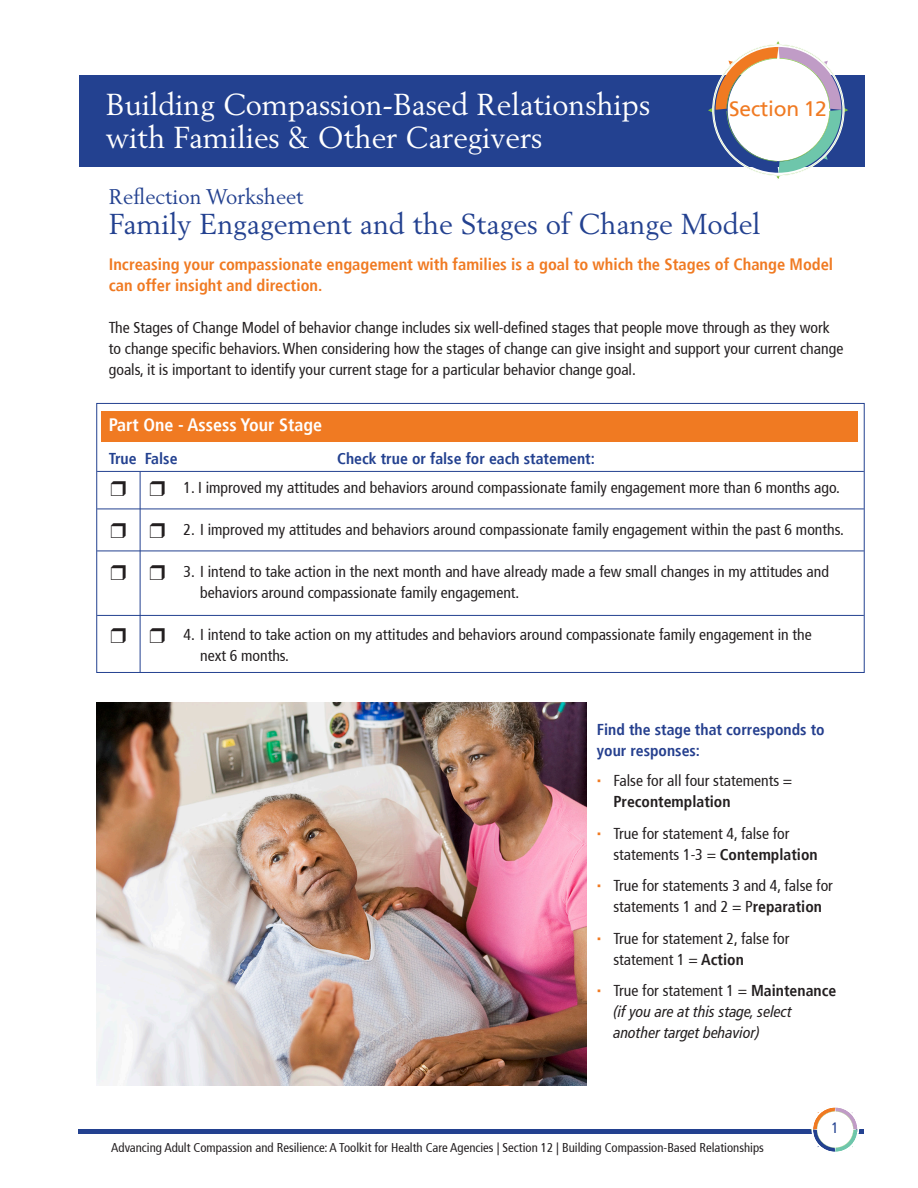
<style>
.page{position:relative;width:918px;height:1188px;background:#fff}
.page>*{position:absolute;margin:0;border:0;box-sizing:border-box;transform-origin:0 0}
.t1{font:30px "Berling";color:#fff}
.t2{font:28.5px "Berling";color:#234190}
.t3{font:21px "Berling";color:#234190}
.t4{font:21px "Frutiger";letter-spacing:-.01em;color:#f07a22}
.t5{font:700 condensed 18px "Frutiger";color:#fff}
.t6{font:700 condensed 16.5px/21px "Frutiger";color:#f07a22}
.t7{font:condensed 15.75px/21px "Frutiger";color:#231f20}
.t8{font:italic condensed 15.75px "Frutiger LT Pro";color:#231f20}
.t9{font:700 condensed 15.75px "Frutiger";color:#253f8e}
.t10{font:700 condensed 15.75px "Frutiger";color:#234190}
.t11{font:700 condensed 15.75px "Frutiger";color:#231f20}
.t12{font:condensed 15px "Frutiger";color:#234190}
.t13{font:condensed 12.75px "Frutiger";color:#231f20}
.s1{font-family:"Maurea Jci Lf ML";font-weight:500;font-stretch:normal;color:#f07a22}
.s2{font-weight:700}
</style>
<div class="page">
<div style="left:102px;top:411px;width:756px;height:30px;background:#f07a22"></div>
<hr style="left:79px;top:1130px;width:785px;height:4px;background:#234190">
<svg style="left:810px;top:1107px;width:50px;height:45px"></svg>
<img style="left:96px;top:703px;width:490px;height:382px">
<hr style="left:97px;top:509px;width:767px;height:1px;background:#234190">
<hr style="left:97px;top:551px;width:767px;height:1px;background:#234190">
<hr style="left:97px;top:615px;width:767px;height:1px;background:#234190">
<hr style="left:140px;top:472px;width:1px;height:200px;background:#234190">
<hr style="left:97px;top:471px;width:767px;height:1px;background:#234190">
<div style="left:79px;top:75px;width:786px;height:91px;background:#234190"></div>
<svg style="left:708px;top:41px;width:140px;height:138px"></svg>
<p class="t1" style="left:106px;top:86px;width:546px">Building Compassion-Based Relationships</p>
<p class="t1" style="left:106px;top:119px;width:438px">with Families &amp; Other Caregivers</p>
<p class="t4" style="left:729px;top:99px;width:99px">Section 12</p>
<p class="t3" style="left:109px;top:184px;width:196px">Reflection Worksheet</p>
<p class="t2" style="left:109px;top:207px;width:653px">Family Engagement and the Stages of Change Model</p>
<p class="t6" style="left:109px;top:255px;width:726px">Increasing your compassionate engagement with families is a goal to which the Stages of Change Model can offer insight and direction.</p>
<p class="t7" style="left:109px;top:319px;width:736px">The Stages of Change Model of behavior change includes six well-defined stages that people move through as they work to change specific behaviors. When considering how the stages of change can give insight and support your current change goals, it is important to identify your current stage for a particular behavior change goal.</p>
<p class="t5" style="left:109px;top:417px;width:215px">Part One - Assess Your Stage</p>
<p class="t10" style="left:109px;top:451px;width:70px">True False</p>
<p class="t10" style="left:337px;top:451px;width:259px">Check true or false for each statement:</p>
<p class="t7" style="left:184px;top:479px;width:658px">1. I improved my attitudes and behaviors around compassionate family engagement more than 6 months ago.</p>
<p class="t7" style="left:184px;top:521px;width:662px">2. I improved my attitudes and behaviors around compassionate family engagement within the past 6 months.</p>
<p class="t7" style="left:200px;top:563px;width:630px;text-indent:-16px">3. I intend to take action in the next month and have already made a few small changes in my attitudes and behaviors around compassionate family engagement.</p>
<p class="t7" style="left:184px;top:626px;width:630px">4. I intend to take action on my attitudes and behaviors around compassionate family engagement in the</p>
<p class="t7" style="left:200px;top:647px;width:90px">next 6 months.</p>
<p class="t9" style="left:597px;top:723px;width:229px">Find the stage that corresponds to</p>
<p class="t9" style="left:597px;top:744px;width:105px">your responses:</p>
<p class="t7" style="left:597px;top:772px;width:197px"><span class="s1">•</span> False for all four statements =</p>
<p class="t11" style="left:613px;top:795px;width:119px">Precontemplation</p>
<p class="t7" style="left:597px;top:824px;width:194px"><span class="s1">•</span> True for statement 4, false for</p>
<p class="t7" style="left:613px;top:845px;width:206px">statements 1-3 = <span class="s2">Contemplation</span></p>
<p class="t7" style="left:597px;top:877px;width:237px;text-align:center"><span class="s1">•</span> True for statements 3 and 4, false for statements 1 and 2 = P<span class="s2">reparation</span></p>
<p class="t7" style="left:597px;top:929px;width:194px"><span class="s1">•</span> True for statement 2, false for</p>
<p class="t7" style="left:613px;top:950px;width:132px">statement 1 = <span class="s2">Action</span></p>
<p class="t7" style="left:597px;top:982px;width:241px"><span class="s1">•</span> True for statement 1 = <span class="s2">Maintenance</span></p>
<p class="t8" style="left:613px;top:1003px;width:180px">(if you are at this stage, select</p>
<p class="t8" style="left:613px;top:1024px;width:148px">another target behavior)</p>
<p class="t13" style="left:111px;top:1142px;width:654px">Advancing Adult Compassion and Resilience: A Toolkit for Health Care Agencies | Section 12 | Building Compassion-Based Relationships</p>
<p class="t12" style="left:832px;top:1122px;width:9px">1</p>
</div>
